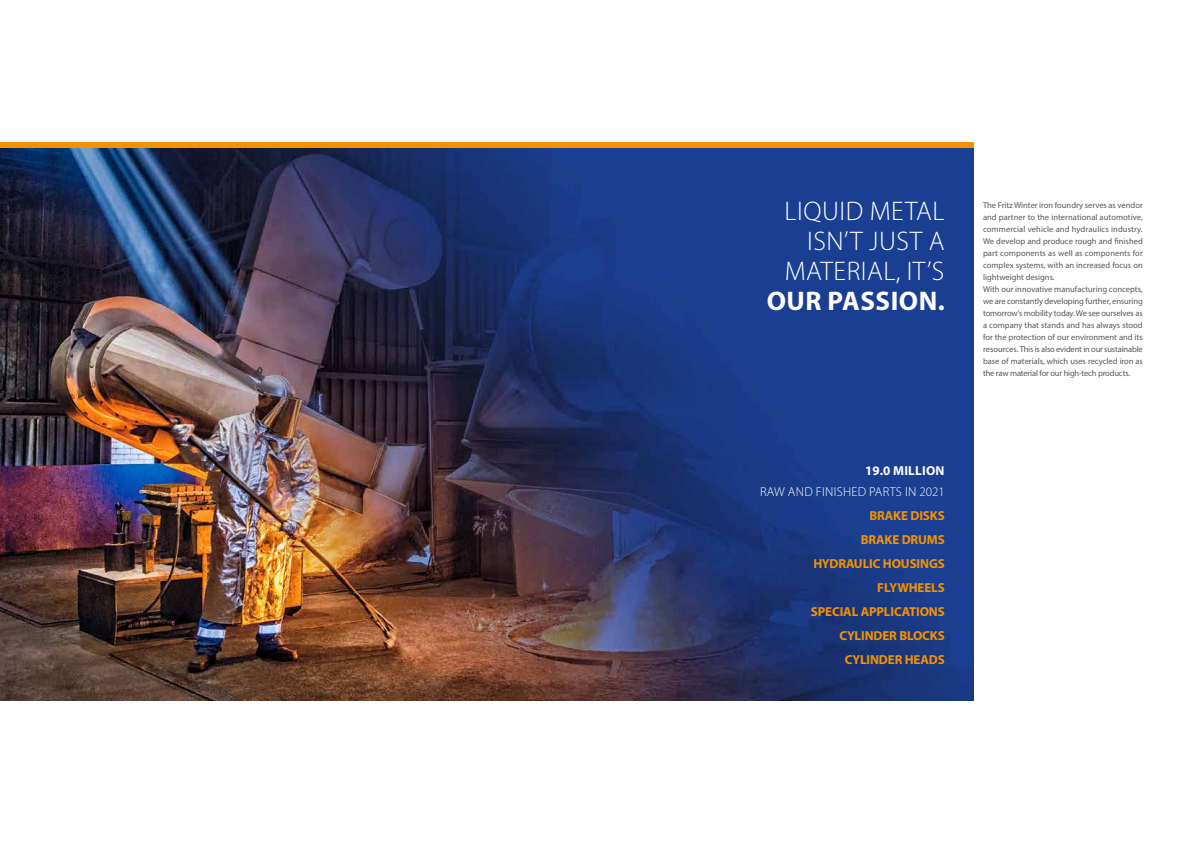
<style>
.page{position:relative;width:1191px;height:842px;background:#fff}
.page>*{position:absolute;margin:0;border:0;box-sizing:border-box;transform-origin:0 0}
.t1{font:300 27px/30px "Myriad Pro";letter-spacing:.02em;color:#fff;text-align:right}
.t2{font:700 27px "Myriad Pro";letter-spacing:.02em;color:#fff}
.t3{font:700 13px/24px "Myriad Pro";letter-spacing:-.01em;color:#f39200;text-align:right}
.t4{font:300 13px "Myriad Pro";letter-spacing:.02em;color:#fff}
.t5{font:700 13px "Myriad Pro";letter-spacing:.02em;color:#fff}
.t6{font:8.5px/12px "Myriad Pro";color:#575756}
</style>
<div class="page">
<img style="left:0;top:148px;width:973px;height:552px">
<div style="left:0;top:142px;width:973px;height:6px;background:#f39200"></div>
<h1 class="t1" style="left:784px;top:197px;width:161px">LIQUID METAL<br>ISN’T JUST A<br>MATERIAL, IT’S</h1>
<h1 class="t2" style="left:766px;top:283px;width:180px">OUR PASSION.</h1>
<h2 class="t5" style="left:865px;top:462px;width:81px">19.0 MILLION</h2>
<h2 class="t4" style="left:760px;top:484px;width:186px">RAW AND FINISHED PARTS IN 2021</h2>
<h2 class="t3" style="left:811px;top:503px;width:135px">BRAKE DISKS<br>BRAKE DRUMS<br>HYDRAULIC HOUSINGS<br>FLYWHEELS<br>SPECIAL APPLICATIONS<br>CYLINDER BLOCKS<br>CYLINDER HEADS</h2>
<p class="t6" style="left:983px;top:199px;width:161px">The Fritz Winter iron foundry serves as vendor and partner to the international automotive, commercial vehicle and hydraulics industry.<br>We develop and produce rough and finished part components as well as components for complex systems, with an increased focus on lightweight designs.<br>With our innovative manufacturing concepts, we are constantly developing further, ensuring tomorrow’s mobility today. We see ourselves as a company that stands and has always stood for the protection of our environment and its resources. This is also evident in our sustainable base of materials, which uses recycled iron as the raw material for our high-tech products.</p>
</div>
